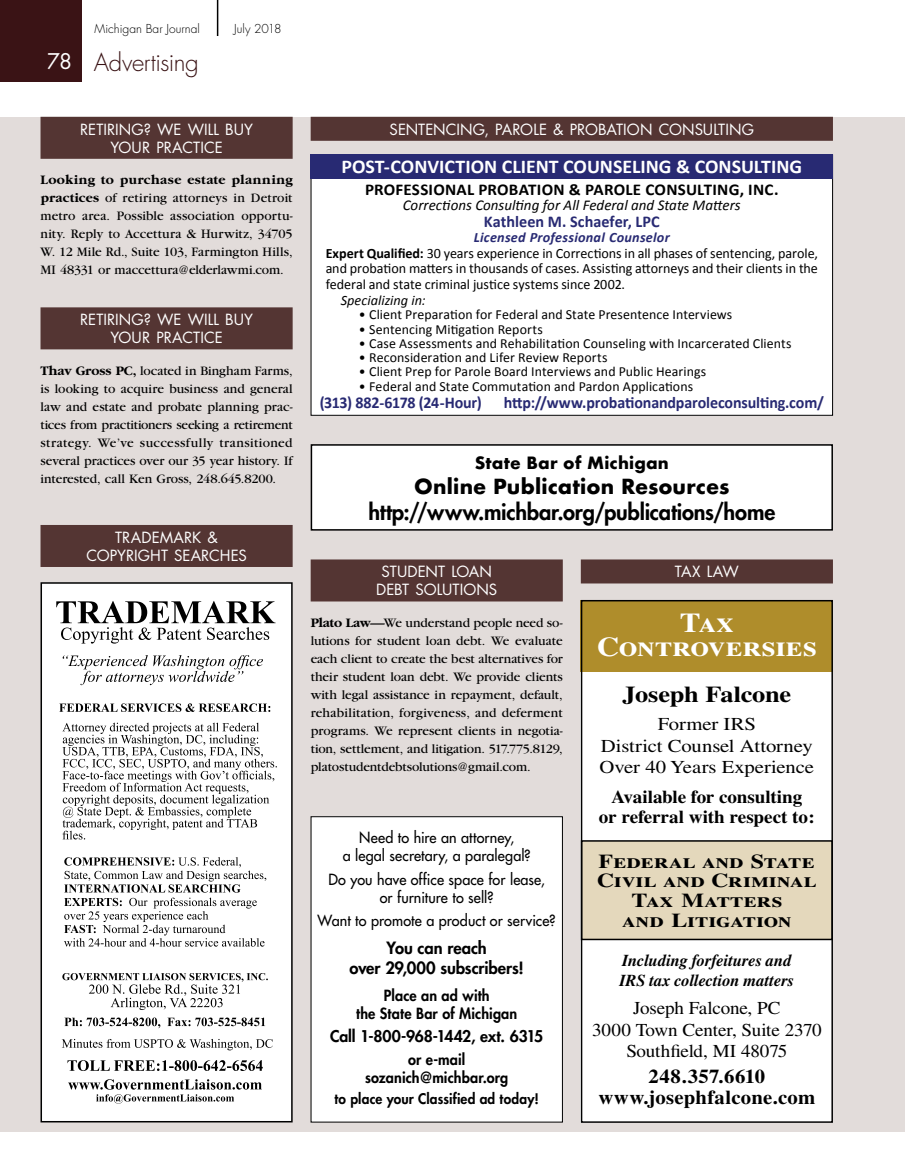
<style>
.page{position:relative;width:905px;height:1175px;background:#fff}
.page>*{position:absolute;margin:0;border:0;box-sizing:border-box;transform-origin:0 0}
.t1{font:27.3px/24.3px "Times Bold SC";letter-spacing:-.005em;color:#fff;text-align:center;scale:1.14 1}
.t2{font:300 24px "Futura";letter-spacing:-.02em;color:#3a1315}
.t3{font:700 22.65px "Times";letter-spacing:-.01em;color:#000;scale:1.16 1}
.t4{font:800 21.75px "Futura";letter-spacing:-.005em;color:#000}
.t5{font:700 20.25px "Futura";letter-spacing:.005em;color:#000}
.t6{font:19.65px/19.6px "Times Bold SC";letter-spacing:.005em;color:#000;text-align:center;scale:1.22 1}
.t7{font:700 19.65px/21.1px "Times";letter-spacing:.01em;color:#000;text-align:center;scale:1.05 1}
.t8{font:700 19.5px "Calibri";color:#fff}
.t9{font:18.15px/21.1px "Times";letter-spacing:-.01em;color:#000;text-align:center;scale:1.05 1}
.t10{font:18.15px/21.1px "Times";letter-spacing:-.01em;color:#000;text-align:center;scale:1.14 1}
.t11{font:700 18.15px/19.6px "Times";letter-spacing:-.005em;color:#000;text-align:center;scale:1.05 1}
.t12{font:italic 700 16.65px/19.6px "Times";letter-spacing:-.005em;color:#000}
.t13{font:700 16.5px "Calibri";letter-spacing:-.005em;color:#282a73}
.t14{font:700 16.5px "Calibri";letter-spacing:.015em;color:#000}
.t15{font:800 16.5px/19.5px "Futura";letter-spacing:-.005em;color:#000;text-align:center}
.t16{font:700 16.5px "Futura";letter-spacing:.015em;color:#000}
.t17{font:800 15.75px "Futura";letter-spacing:-.01em;color:#000}
.t18{font:15px/18px "Futura";color:#fff;text-align:center}
.t19{font:15px/18px "Futura";letter-spacing:.005em;color:#000;text-align:center;scale:.96 1}
.t20{font:800 15px/18px "Futura";letter-spacing:.01em;color:#000;text-align:center;scale:.96 1}
.t21{font:italic 15px "Calibri";color:#000}
.t22{font:14.25px/15.8px "Calibri";letter-spacing:-.005em;color:#000}
.t23{font:800 14.25px "Futura";letter-spacing:.015em;color:#000;scale:.96 1}
.t24{font:italic 14.25px "Calibri";letter-spacing:.005em;color:#000}
.t25{font:13.8px "Calibri";letter-spacing:.005em;color:#000}
.t26{font:13.5px/18px "Garamond";letter-spacing:-.005em;color:#000;text-align:justify}
.t27{font:300 12px "Futura";color:#000}
.s1{font-weight:400;font-size:21px;color:#fff}
.s2{font-weight:700}
.s3{font-weight:700;font-style:italic;color:#282a73}
</style>
<div class="page">
<div style="left:0;top:0;width:82px;height:82px;background:#3a1315"></div>
<hr style="left:217px;top:0;width:1px;height:36px;background:#000">
<div style="left:0;top:117px;width:904px;height:1014px;background:#e2dcda"></div>
<div style="left:40px;top:117px;width:252px;height:42px;background:#543533"></div>
<div style="left:40px;top:307px;width:252px;height:42px;background:#543533"></div>
<div style="left:310px;top:559px;width:252px;height:42px;background:#543533"></div>
<div style="left:311px;top:155px;width:521px;height:260px;background:#fff"></div>
<div style="left:310px;top:154px;width:522px;height:24px;background:#282a73"></div>
<div style="left:310px;top:117px;width:522px;height:24px;background:#543533"></div>
<svg style="left:40px;top:582px;width:253px;height:541px;background:#dedede"></svg>
<div style="left:40px;top:525px;width:252px;height:42px;background:#543533"></div>
<div style="left:580px;top:559px;width:252px;height:24px;background:#543533"></div>
<div style="left:580px;top:600px;width:252px;height:522px;background:#fff"></div>
<div style="left:580px;top:600px;width:252px;height:71px;background:#af8d2b"></div>
<div style="left:581px;top:841px;width:251px;height:98px;background:#e4d8bc"></div>
<div style="left:580px;top:840px;width:252px;height:100px;border:2px solid #000"></div>
<div style="left:580px;top:600px;width:252px;height:522px;border:2px solid #000"></div>
<div style="left:311px;top:445px;width:521px;height:85px;background:#fff"></div>
<div style="left:310px;top:444px;width:522px;height:86px;border:2px solid #000"></div>
<div style="left:311px;top:816px;width:251px;height:306px;background:#fff"></div>
<p class="t27" style="left:94px;top:21px;width:107px">Michigan Bar Journal</p>
<p class="t27" style="left:234px;top:21px;width:49px">July 2018</p>
<h2 class="t2" style="left:47px;top:47px;width:153px"><span class="s1">78</span> Advertising</h2>
<p class="t18" style="left:80px;top:120px;width:174px">RETIRING? WE WILL BUY<br>YOUR PRACTICE</p>
<p class="t26" style="left:40px;top:171px;width:254px"><span class="s2">Looking to purchase estate planning practices</span> of retiring attorneys in Detroit metro area. Possible association opportu&shy;nity. Reply to Accettura &amp; Hurwitz, 34705<br>W. 12 Mile Rd., Suite 103, Farmington Hills, MI 48331 or maccettura@elderlawmi.com.</p>
<p class="t18" style="left:80px;top:311px;width:174px">RETIRING? WE WILL BUY<br>YOUR PRACTICE</p>
<p class="t26" style="left:40px;top:362px;width:254px"><span class="s2">Thav Gross PC,</span> located in Bingham Farms, is looking to acquire business and general law and estate and probate planning prac&shy;tices from practitioners seeking a retirement strategy. We’ve successfully transitioned several practices over our 35 year history. If interested, call Ken Gross, 248.645.8200.</p>
<p class="t18" style="left:86px;top:528px;width:162px">TRADEMARK &amp;<br>COPYRIGHT SEARCHES</p>
<p class="t18" style="left:389px;top:120px;width:366px">SENTENCING, PAROLE &amp; PROBATION CONSULTING</p>
<h3 class="t8" style="left:341px;top:154px;width:462px">POST-CONVICTION CLIENT COUNSELING &amp; CONSULTING</h3>
<p class="t14" style="left:365px;top:179px;width:415px">PROFESSIONAL PROBATION &amp; PAROLE CONSULTING, INC.</p>
<p class="t21" style="left:403px;top:195px;width:339px">Corrections Consulting for All Federal and State Matters</p>
<p class="t13" style="left:484px;top:211px;width:177px">Kathleen M. Schaefer, LPC</p>
<p class="t22" style="left:326px;top:229px;width:494px;text-indent:148px"><span class="s3">Licensed Professional Counselor<br></span><span class="s2">Expert Qualified:</span> 30 years experience in Corrections in all phases of sentencing, parole, and probation matters in thousands of cases. Assisting attorneys and their clients in the federal and state criminal justice systems since 2002.</p>
<p class="t24" style="left:341px;top:291px;width:86px">Specializing in:</p>
<p class="t25" style="left:358px;top:306px;width:375px">• Client Preparation for Federal and State Presentence Interviews</p>
<p class="t25" style="left:358px;top:320px;width:186px">• Sentencing Mitigation Reports</p>
<p class="t25" style="left:358px;top:334px;width:434px">• Case Assessments and Rehabilitation Counseling with Incarcerated Clients</p>
<p class="t25" style="left:358px;top:349px;width:250px">• Reconsideration and Lifer Review Reports</p>
<p class="t25" style="left:358px;top:363px;width:349px">• Client Prep for Parole Board Interviews and Public Hearings</p>
<p class="t25" style="left:358px;top:377px;width:336px">• Federal and State Commutation and Pardon Applications</p>
<p class="t13" style="left:320px;top:392px;width:164px">(313) 882-6178 (24-Hour)</p>
<p class="t13" style="left:503px;top:392px;width:322px">http://www.probationandparoleconsulting.com/</p>
<p class="t16" style="left:474px;top:451px;width:196px">State Bar of Michigan</p>
<h3 class="t5" style="left:414px;top:472px;width:316px">Online Publication Resources</h3>
<h3 class="t4" style="left:368px;top:497px;width:408px">http://www.michbar.org/publications/home</h3>
<p class="t18" style="left:376px;top:563px;width:123px">STUDENT LOAN<br>DEBT SOLUTIONS</p>
<p class="t26" style="left:310px;top:614px;width:254px"><span class="s2">Plato Law—</span>We understand people need so&shy;lutions for student loan debt. We evaluate each client to create the best alternatives for their student loan debt. We provide clients with legal assistance in repayment, default, rehabilitation, forgiveness, and deferment programs. We represent clients in negotia&shy;tion, settlement, and litigation. 517.775.8129, platostudentdebtsolutions@gmail.com.</p>
<p class="t19" style="left:342px;top:828px;width:197px">Need to hire an attorney,<br>a legal secretary, a paralegal?</p>
<p class="t19" style="left:328px;top:870px;width:227px">Do you have office space for lease, or furniture to sell?</p>
<p class="t19" style="left:317px;top:911px;width:249px">Want to promote a product or service?</p>
<p class="t15" style="left:349px;top:938px;width:176px">You can reach<br>over 29,000 subscribers!</p>
<p class="t20" style="left:356px;top:986px;width:169px">Place an ad with<br>the State Bar of Michigan</p>
<p class="t17" style="left:330px;top:1025px;width:215px">Call 1-800-968-1442, ext. 6315</p>
<p class="t20" style="left:365px;top:1049px;width:151px">or e-mail sozanich@michbar.org</p>
<p class="t23" style="left:334px;top:1088px;width:214px">to place your Classified ad today!</p>
<p class="t18" style="left:675px;top:563px;width:65px">TAX LAW</p>
<h1 class="t1" style="left:596px;top:610px;width:195px">Tax<br>Controversies</h1>
<h3 class="t3" style="left:622px;top:680px;width:147px">Joseph Falcone</h3>
<h3 class="t10" style="left:599px;top:713px;width:190px">Former IRS<br>District Counsel Attorney<br>Over 40 Years Experience</h3>
<h3 class="t11" style="left:599px;top:786px;width:207px">Available for consulting<br>or referral with respect to:</h3>
<h3 class="t6" style="left:596px;top:850px;width:182px">Federal and State<br>Civil and Criminal<br>Tax Matters<br>and Litigation</h3>
<p class="t12" style="left:619px;top:950px;width:176px">Including forfeitures and<br>IRS tax collection matters</p>
<h3 class="t9" style="left:592px;top:997px;width:220px">Joseph Falcone, PC<br>3000 Town Center, Suite 2370<br>Southfield, MI 48075</h3>
<h3 class="t7" style="left:598px;top:1065px;width:208px">248.357.6610 www.josephfalcone.com</h3>
</div>
